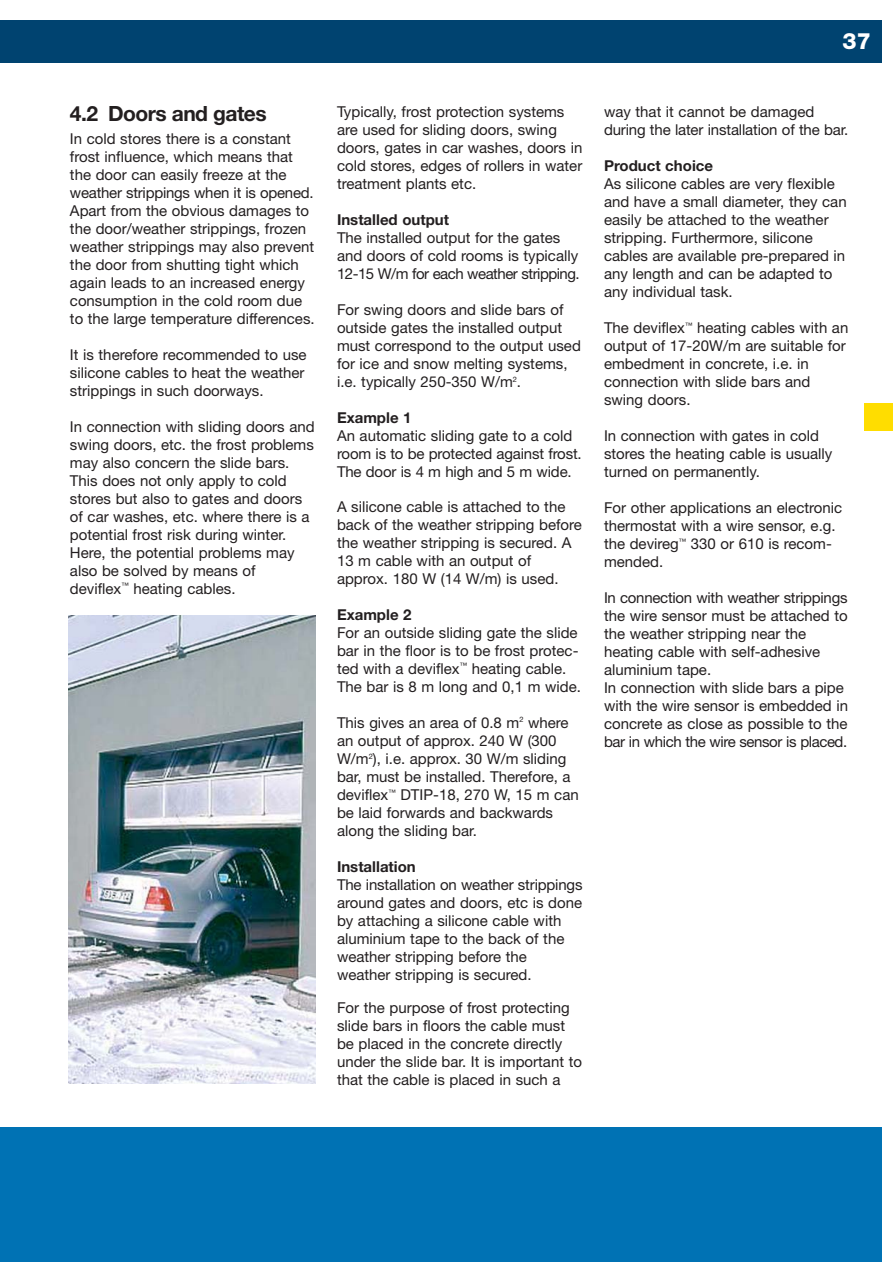
<style>
.page{position:relative;width:893px;height:1262px;background:#fff}
.page>*{position:absolute;margin:0;border:0;box-sizing:border-box;transform-origin:0 0}
.t1{font:800 22.5px "Helvetica Neue";color:#fff}
.t2{font:700 21px "Helvetica Neue";letter-spacing:-.03em;color:#231f20}
.t3{font:15px/18px "Helvetica Neue";color:#231f20}
.t4{font:700 15px "Helvetica Neue";color:#231f20}
</style>
<div class="page">
<div style="left:864px;top:404px;width:28px;height:27px;background:#fd0"></div>
<div style="left:0;top:20px;width:881px;height:42px;background:#004370"></div>
<div style="left:0;top:1127px;width:881px;height:134px;background:#0072b4"></div>
<img style="left:68px;top:615px;width:247px;height:468px">
<h2 class="t2" style="left:70px;top:106px;width:198px">4.2 Doors and gates</h2>
<p class="t3" style="left:70px;top:131px;width:246px">In cold stores there is a constant frost influence, which means that the door can easily freeze at the weather strippings when it is opened.<br>Apart from the obvious damages to the door/weather strippings, frozen weather strippings may also prevent the door from shutting tight which again leads to an increased energy consumption in the cold room due to the large temperature differences.</p>
<p class="t3" style="left:70px;top:347px;width:238px">It is therefore recommended to use silicone cables to heat the weather strippings in such doorways.</p>
<p class="t3" style="left:70px;top:419px;width:246px">In connection with sliding doors and swing doors, etc. the frost problems may also concern the slide bars.<br>This does not only apply to cold stores but also to gates and doors of car washes, etc. where there is a potential frost risk during winter.<br>Here, the potential problems may also be solved by means of deviflex<sup>™</sup> heating cables.</p>
<h1 class="t1" style="left:842px;top:33px;width:30px">37</h1>
<p class="t3" style="left:337px;top:104px;width:247px">Typically, frost protection systems are used for sliding doors, swing doors, gates in car washes, doors in cold stores, edges of rollers in water treatment plants etc.</p>
<p class="t4" style="left:337px;top:214px;width:114px">Installed output</p>
<p class="t3" style="left:337px;top:230px;width:244px">The installed output for the gates and doors of cold rooms is typically<br>12-15 W/m for each weather stripping.</p>
<p class="t3" style="left:337px;top:302px;width:245px">For swing doors and slide bars of outside gates the installed output must correspond to the output used for ice and snow melting systems, i.e. typically 250-350 W/m<sup>2</sup>.</p>
<p class="t4" style="left:337px;top:412px;width:76px">Example 1</p>
<p class="t3" style="left:337px;top:428px;width:246px">An automatic sliding gate to a cold room is to be protected against frost.<br>The door is 4 m high and 5 m wide.</p>
<p class="t3" style="left:337px;top:499px;width:246px">A silicone cable is attached to the back of the weather stripping before the weather stripping is secured. A<br>13 m cable with an output of approx. 180 W (14 W/m) is used.</p>
<p class="t4" style="left:337px;top:609px;width:76px">Example 2</p>
<p class="t3" style="left:337px;top:625px;width:245px">For an outside sliding gate the slide bar in the floor is to be frost protec&shy;ted with a deviflex<sup>™</sup> heating cable.<br>The bar is 8 m long and 0,1 m wide.</p>
<p class="t3" style="left:337px;top:715px;width:243px">This gives an area of 0.8 m<sup>2</sup> where an output of approx. 240 W (300<br>W/m<sup>2</sup>), i.e. approx. 30 W/m sliding bar, must be installed. Therefore, a deviflex<sup>™</sup> DTIP-18, 270 W, 15 m can be laid forwards and backwards along the sliding bar.</p>
<p class="t4" style="left:337px;top:861px;width:80px">Installation</p>
<p class="t3" style="left:337px;top:877px;width:247px">The installation on weather strippings around gates and doors, etc is done by attaching a silicone cable with aluminium tape to the back of the weather stripping before the weather stripping is secured.</p>
<p class="t3" style="left:337px;top:1000px;width:246px">For the purpose of frost protecting slide bars in floors the cable must be placed in the concrete directly under the slide bar. It is important to that the cable is placed in such a</p>
<p class="t3" style="left:604px;top:104px;width:246px">way that it cannot be damaged during the later installation of the bar.</p>
<p class="t4" style="left:604px;top:160px;width:111px">Product choice</p>
<p class="t3" style="left:604px;top:176px;width:244px">As silicone cables are very flexible and have a small diameter, they can easily be attached to the weather stripping. Furthermore, silicone cables are available pre-prepared in any length and can be adapted to any individual task.</p>
<p class="t3" style="left:604px;top:320px;width:246px">The deviflex<sup>™</sup> heating cables with an output of 17-20W/m are suitable for embedment in concrete, i.e. in connection with slide bars and swing doors.</p>
<p class="t3" style="left:604px;top:428px;width:230px">In connection with gates in cold stores the heating cable is usually turned on permanently.</p>
<p class="t3" style="left:604px;top:500px;width:240px">For other applications an electronic thermostat with a wire sensor, e.g. the devireg<sup>™</sup> 330 or 610 is recom&shy;mended.</p>
<p class="t3" style="left:604px;top:590px;width:245px">In connection with weather strippings the wire sensor must be attached to the weather stripping near the heating cable with self-adhesive aluminium tape.<br>In connection with slide bars a pipe with the wire sensor is embedded in concrete as close as possible to the bar in which the wire sensor is placed.</p>
</div>
